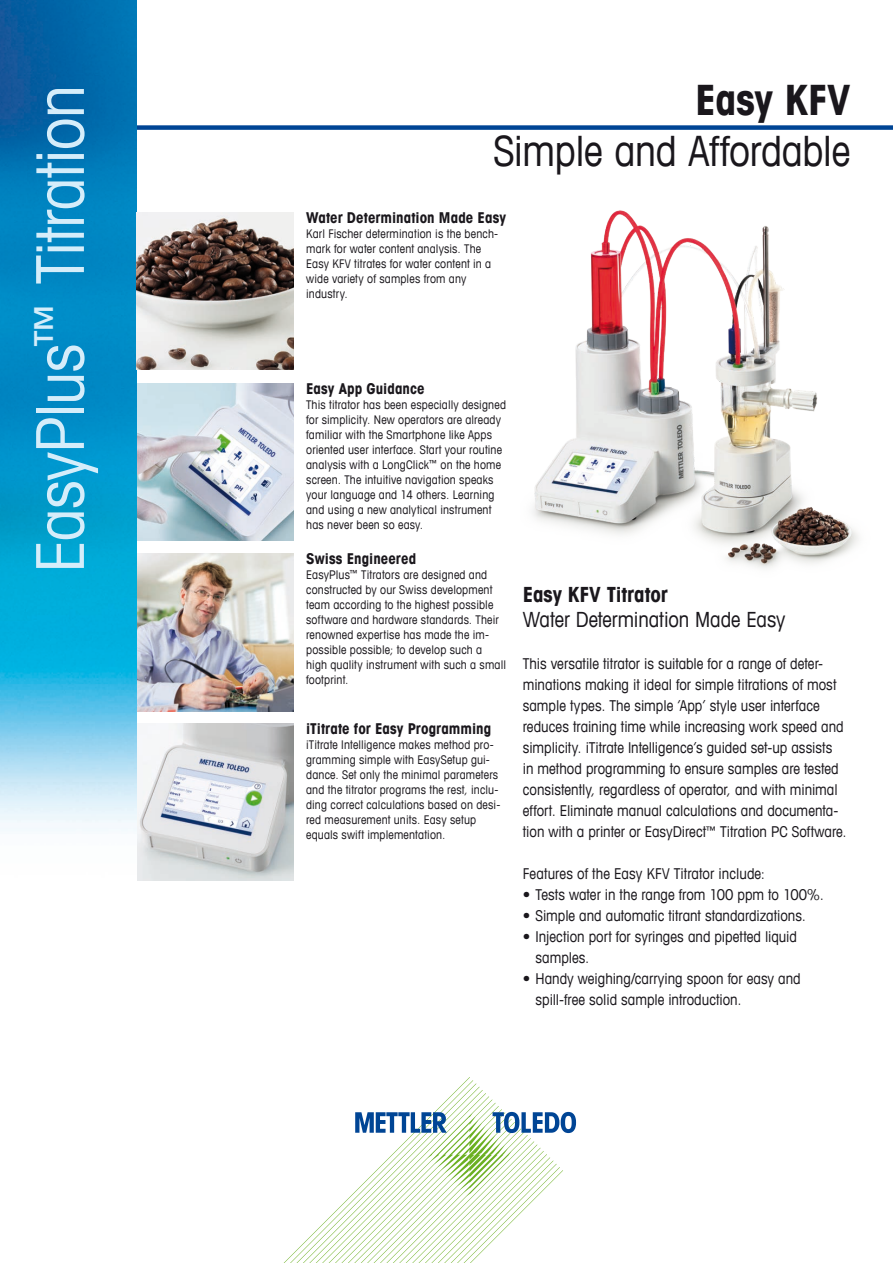
<style>
.page{position:relative;width:893px;height:1263px;background:#fff}
.page>*{position:absolute;margin:0;border:0;box-sizing:border-box;transform-origin:0 0}
.t1{font:condensed 66px "Avant Garde Com";letter-spacing:-.015em;color:#d5edfa}
._2_Title_Book_28_34{font:condensed 42px "Avant Garde Com";letter-spacing:-.01em;color:#1a171c}
._1_Title_Bold_28_34{font:700 condensed 42px "Avant Garde Com";color:#1a171c}
._4_Subtitle_Book_14{font:condensed 21px "Avant Garde Com";color:#1a171c}
._3_Subtitle_Bold_14{font:700 condensed 21px "Avant Garde Com";color:#1a171c}
._7_Running_Text_10_1{font:condensed 15px/21px "Avant Garde Com";color:#1a171c}
._5_Running_Subhead_1{font:700 condensed 15px "Avant Garde Com";letter-spacing:.005em;color:#1a171c}
._8_Captions_8_10{font:condensed 12px/15px "Avant Garde Com";letter-spacing:.015em;color:#1a171c}
</style>
<div class="page">
<svg style="left:283px;top:1077px;width:293px;height:186px"></svg>
<img style="left:532px;top:210px;width:327px;height:359px">
<img style="left:136px;top:384px;width:157px;height:157px">
<img style="left:136px;top:554px;width:157px;height:157px">
<img style="left:136px;top:723px;width:157px;height:158px">
<div style="left:111px;top:125px;width:782px;height:5px;background:#004595"></div>
<img style="left:0;top:0;width:136px;height:831px">
<img style="left:136px;top:213px;width:157px;height:157px">
<p class="t1" style="left:19px;top:573px;width:489px;rotate:-90deg">EasyPlus<sup>™</sup> Titration</p>
<p class="_1_Title_Bold_28_34" style="left:695px;top:73px;width:157px">Easy KFV</p>
<p class="_2_Title_Book_28_34" style="left:493px;top:125px;width:359px">Simple and Affordable</p>
<p class="_5_Running_Subhead_1" style="left:306px;top:208px;width:201px">Water Determination Made Easy</p>
<p class="_8_Captions_8_10" style="left:306px;top:226px;width:194px">Karl Fischer determination is the bench&shy;mark for water content analysis. The<br>Easy KFV titrates for water content in a wide variety of samples from any industry.</p>
<p class="_5_Running_Subhead_1" style="left:306px;top:379px;width:120px">Easy App Guidance</p>
<p class="_8_Captions_8_10" style="left:306px;top:397px;width:201px">This titrator has been especially designed for simplicity. New operators are already familiar with the Smartphone like Apps oriented user interface. Start your routine analysis with a LongClick<sup>™</sup> on the home screen. The intuitive navigation speaks your language and 14 others. Learning and using a new analytical instrument has never been so easy.</p>
<p class="_5_Running_Subhead_1" style="left:306px;top:549px;width:112px">Swiss Engineered</p>
<p class="_8_Captions_8_10" style="left:306px;top:567px;width:201px">EasyPlus<sup>™</sup> Titrators are designed and constructed by our Swiss development team according to the highest possible software and hardware standards. Their renowned expertise has made the im&shy;possible possible; to develop such a high quality instrument with such a small footprint.</p>
<p class="_5_Running_Subhead_1" style="left:306px;top:719px;width:187px">iTitrate for Easy Programming</p>
<p class="_8_Captions_8_10" style="left:306px;top:737px;width:196px">iTitrate Intelligence makes method pro&shy;gramming simple with EasySetup gui&shy;dance. Set only the minimal parameters and the titrator programs the rest, inclu&shy;ding correct calculations based on desi&shy;red measurement units. Easy setup equals swift implementation.</p>
<p class="_3_Subtitle_Bold_14" style="left:523px;top:581px;width:147px">Easy KFV Titrator</p>
<p class="_4_Subtitle_Book_14" style="left:523px;top:607px;width:264px">Water Determination Made Easy</p>
<p class="_7_Running_Text_10_1" style="left:523px;top:653px;width:325px">This versatile titrator is suitable for a range of deter&shy;minations making it ideal for simple titrations of most sample types. The simple ‘App’ style user interface reduces training time while increasing work speed and simplicity. iTitrate Intelligence’s guided set-up assists in method programming to ensure samples are tested consistently, regardless of operator, and with minimal effort. Eliminate manual calculations and documenta&shy;tion with a printer or EasyDirect<sup>™</sup> Titration PC Software.</p>
<p class="_7_Running_Text_10_1" style="left:523px;top:863px;width:244px">Features of the Easy KFV Titrator include:</p>
<p class="_7_Running_Text_10_1" style="left:523px;top:884px;width:303px">• Tests water in the range from 100 ppm to 100%.</p>
<p class="_7_Running_Text_10_1" style="left:523px;top:905px;width:285px">• Simple and automatic titrant standardizations.</p>
<p class="_7_Running_Text_10_1" style="left:536px;top:926px;width:263px;text-indent:-13px">• Injection port for syringes and pipetted liquid samples.</p>
<p class="_7_Running_Text_10_1" style="left:536px;top:968px;width:267px;text-indent:-13px">• Handy weighing/carrying spoon for easy and spill-free solid sample introduction.</p>
</div>
